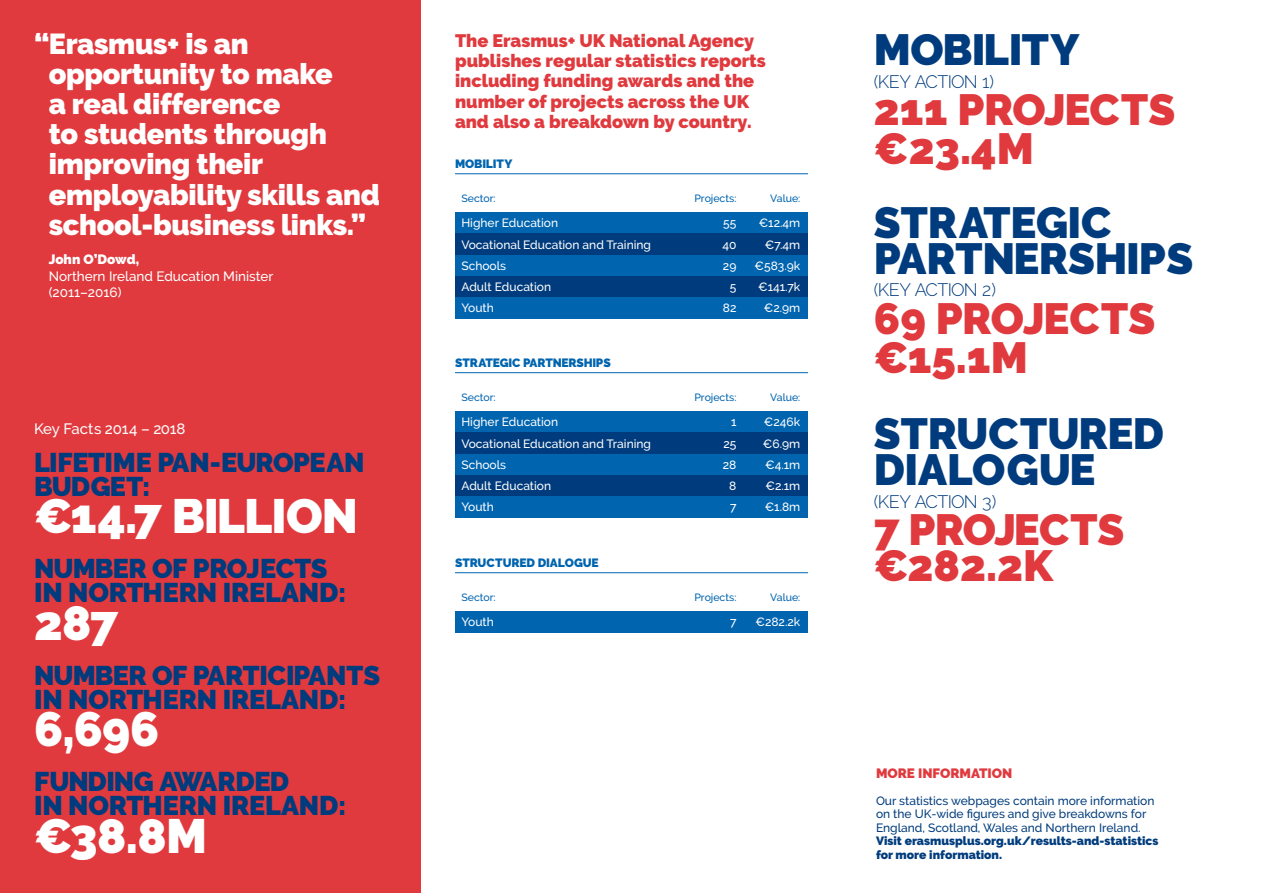
<style>
.page{position:relative;width:1263px;height:893px;background:#fff}
.page>*{position:absolute;margin:0;border:0;box-sizing:border-box;transform-origin:0 0}
.t1{font:900 48px "Raleway";letter-spacing:-.015em;color:#fff}
.t2{font:900 43.5px/39px "Raleway";color:#e03a3e}
.t3{font:900 43.5px/36px "Raleway";letter-spacing:-.005em;color:#003c7d}
.t4{font:900 28.8px/30px "Raleway";letter-spacing:-.01em;color:#fff}
.t5{font:900 27px/24px "Raleway";letter-spacing:-.01em;color:#003c7d}
.t6{font:900 18px/20.2px "Raleway";color:#e03a3e}
.t7{font:300 18px "Raleway";letter-spacing:-.03em;color:#003c7d}
.t8{font:500 15px "Raleway";letter-spacing:-.015em;color:#fff}
.t9{font:500 13.5px/16.5px "Raleway";color:#fff}
.t10{font:900 13.5px "Raleway";color:#e03a3e}
.t11{font:900 13.5px "Raleway";letter-spacing:-.005em;color:#fff}
.t12{font:500 12px "Raleway";color:#fff}
.t13{font:500 12px/13.5px "Raleway";color:#003c7d}
.t14{font:900 12px/13.5px "Raleway";color:#003c7d}
.t15{font:900 12px "Raleway";letter-spacing:-.005em;color:#0064af}
.t16{font:500 10.5px "Raleway";color:#0064af}
</style>
<div class="page">
<div style="left:0;top:0;width:421px;height:893px;background:#e03a3e"></div>
<hr style="left:455px;top:173px;width:353px;height:1px;background:#0064af">
<div style="left:455px;top:212px;width:353px;height:22px;background:#0064af"></div>
<div style="left:455px;top:234px;width:353px;height:21px;background:#003c7d"></div>
<div style="left:455px;top:255px;width:353px;height:21px;background:#0064af"></div>
<div style="left:455px;top:276px;width:353px;height:21px;background:#003c7d"></div>
<div style="left:455px;top:297px;width:353px;height:22px;background:#0064af"></div>
<hr style="left:455px;top:372px;width:353px;height:1px;background:#0064af">
<div style="left:455px;top:411px;width:353px;height:22px;background:#0064af"></div>
<div style="left:455px;top:433px;width:353px;height:21px;background:#003c7d"></div>
<div style="left:455px;top:454px;width:353px;height:21px;background:#0064af"></div>
<div style="left:455px;top:475px;width:353px;height:21px;background:#003c7d"></div>
<div style="left:455px;top:496px;width:353px;height:22px;background:#0064af"></div>
<hr style="left:455px;top:572px;width:353px;height:1px;background:#0064af">
<div style="left:455px;top:611px;width:353px;height:22px;background:#0064af"></div>
<h3 class="t4" style="left:49px;top:29px;width:333px;text-indent:-15px">“Erasmus+ is an opportunity to make<br>a real difference<br>to students through improving their employability skills and school-business links.”</h3>
<p class="t11" style="left:49px;top:252px;width:92px">John O’Dowd,</p>
<p class="t9" style="left:49px;top:268px;width:226px">Northern Ireland Education Minister (2011–2016)</p>
<p class="t8" style="left:34px;top:420px;width:153px">Key Facts 2014 – 2018</p>
<h3 class="t5" style="left:34px;top:450px;width:332px">LIFETIME PAN-EUROPEAN<br>BUDGET:</h3>
<h1 class="t1" style="left:34px;top:489px;width:326px">€14.7 BILLION</h1>
<h3 class="t5" style="left:34px;top:557px;width:314px">NUMBER OF PROJECTS<br>IN NORTHERN IRELAND:</h3>
<h1 class="t1" style="left:34px;top:595px;width:86px">287</h1>
<h3 class="t5" style="left:34px;top:663px;width:348px">NUMBER OF PARTICIPANTS<br>IN NORTHERN IRELAND:</h3>
<h1 class="t1" style="left:34px;top:702px;width:127px">6,696</h1>
<h3 class="t5" style="left:34px;top:770px;width:314px">FUNDING AWARDED<br>IN NORTHERN IRELAND:</h3>
<h1 class="t1" style="left:34px;top:808px;width:175px">€38.8M</h1>
<h3 class="t6" style="left:455px;top:30px;width:312px">The Erasmus+ UK National Agency publishes regular statistics reports including funding awards and the number of projects across the UK and also a breakdown by country.</h3>
<p class="t15" style="left:455px;top:157px;width:59px">MOBILITY</p>
<p class="t16" style="left:461px;top:193px;width:36px">Sector:</p>
<p class="t16" style="left:694px;top:193px;width:44px">Projects:</p>
<p class="t12" style="left:461px;top:216px;width:98px">Higher Education</p>
<p class="t12" style="left:723px;top:216px;width:15px">55</p>
<p class="t12" style="left:759px;top:216px;width:43px">€12.4m</p>
<p class="t12" style="left:461px;top:237px;width:191px">Vocational Education and Training</p>
<p class="t12" style="left:722px;top:237px;width:16px">40</p>
<p class="t12" style="left:765px;top:237px;width:37px">€7.4m</p>
<p class="t12" style="left:461px;top:259px;width:46px">Schools</p>
<p class="t12" style="left:723px;top:259px;width:15px">29</p>
<p class="t12" style="left:755px;top:259px;width:47px">€583.9k</p>
<p class="t12" style="left:461px;top:280px;width:91px">Adult Education</p>
<p class="t12" style="left:730px;top:280px;width:8px">5</p>
<p class="t12" style="left:758px;top:280px;width:44px">€141.7k</p>
<p class="t12" style="left:461px;top:301px;width:34px">Youth</p>
<p class="t12" style="left:723px;top:301px;width:15px">82</p>
<p class="t12" style="left:764px;top:301px;width:38px">€2.9m</p>
<p class="t16" style="left:770px;top:193px;width:32px">Value:</p>
<p class="t15" style="left:455px;top:356px;width:157px">STRATEGIC PARTNERSHIPS</p>
<p class="t16" style="left:461px;top:392px;width:36px">Sector:</p>
<p class="t16" style="left:694px;top:392px;width:44px">Projects:</p>
<p class="t12" style="left:461px;top:415px;width:98px">Higher Education</p>
<p class="t12" style="left:731px;top:415px;width:7px">1</p>
<p class="t12" style="left:764px;top:415px;width:38px">€246k</p>
<p class="t12" style="left:461px;top:436px;width:191px">Vocational Education and Training</p>
<p class="t12" style="left:723px;top:436px;width:14px">25</p>
<p class="t12" style="left:763px;top:436px;width:39px">€6.9m</p>
<p class="t12" style="left:461px;top:458px;width:46px">Schools</p>
<p class="t12" style="left:723px;top:458px;width:15px">28</p>
<p class="t12" style="left:765px;top:458px;width:37px">€4.1m</p>
<p class="t12" style="left:461px;top:479px;width:91px">Adult Education</p>
<p class="t12" style="left:729px;top:479px;width:9px">8</p>
<p class="t12" style="left:765px;top:479px;width:36px">€2.1m</p>
<p class="t12" style="left:461px;top:500px;width:34px">Youth</p>
<p class="t12" style="left:730px;top:500px;width:8px">7</p>
<p class="t12" style="left:765px;top:500px;width:37px">€1.8m</p>
<p class="t16" style="left:770px;top:392px;width:32px">Value:</p>
<p class="t15" style="left:455px;top:556px;width:145px">STRUCTURED DIALOGUE</p>
<p class="t16" style="left:461px;top:592px;width:36px">Sector:</p>
<p class="t16" style="left:694px;top:592px;width:44px">Projects:</p>
<p class="t12" style="left:461px;top:615px;width:34px">Youth</p>
<p class="t12" style="left:730px;top:615px;width:8px">7</p>
<p class="t12" style="left:755px;top:615px;width:46px">€282.2k</p>
<p class="t16" style="left:770px;top:592px;width:32px">Value:</p>
<h2 class="t3" style="left:874px;top:32px;width:207px">MOBILITY</h2>
<h3 class="t7" style="left:874px;top:71px;width:122px">(KEY ACTION 1)</h3>
<h2 class="t2" style="left:874px;top:91px;width:303px">211 PROJECTS €23.4M</h2>
<h2 class="t3" style="left:874px;top:205px;width:321px">STRATEGIC<br>PARTNERSHIPS</h2>
<h3 class="t7" style="left:874px;top:279px;width:124px">(KEY ACTION 2)</h3>
<h2 class="t2" style="left:874px;top:299px;width:283px">69 PROJECTS €15.1M</h2>
<h2 class="t3" style="left:874px;top:416px;width:292px">STRUCTURED<br>DIALOGUE</h2>
<h3 class="t7" style="left:874px;top:491px;width:124px">(KEY ACTION 3)</h3>
<h2 class="t2" style="left:874px;top:512px;width:252px;line-height:36px">7 PROJECTS €282.2K</h2>
<p class="t10" style="left:876px;top:765px;width:138px">MORE INFORMATION</p>
<p class="t13" style="left:876px;top:794px;width:280px">Our statistics webpages contain more information on the UK-wide figures and give breakdowns for<br>England, Scotland, Wales and Northern Ireland.</p>
<p class="t14" style="left:876px;top:834px;width:284px">Visit erasmusplus.org.uk/results-and-statistics for more information.</p>
</div>
